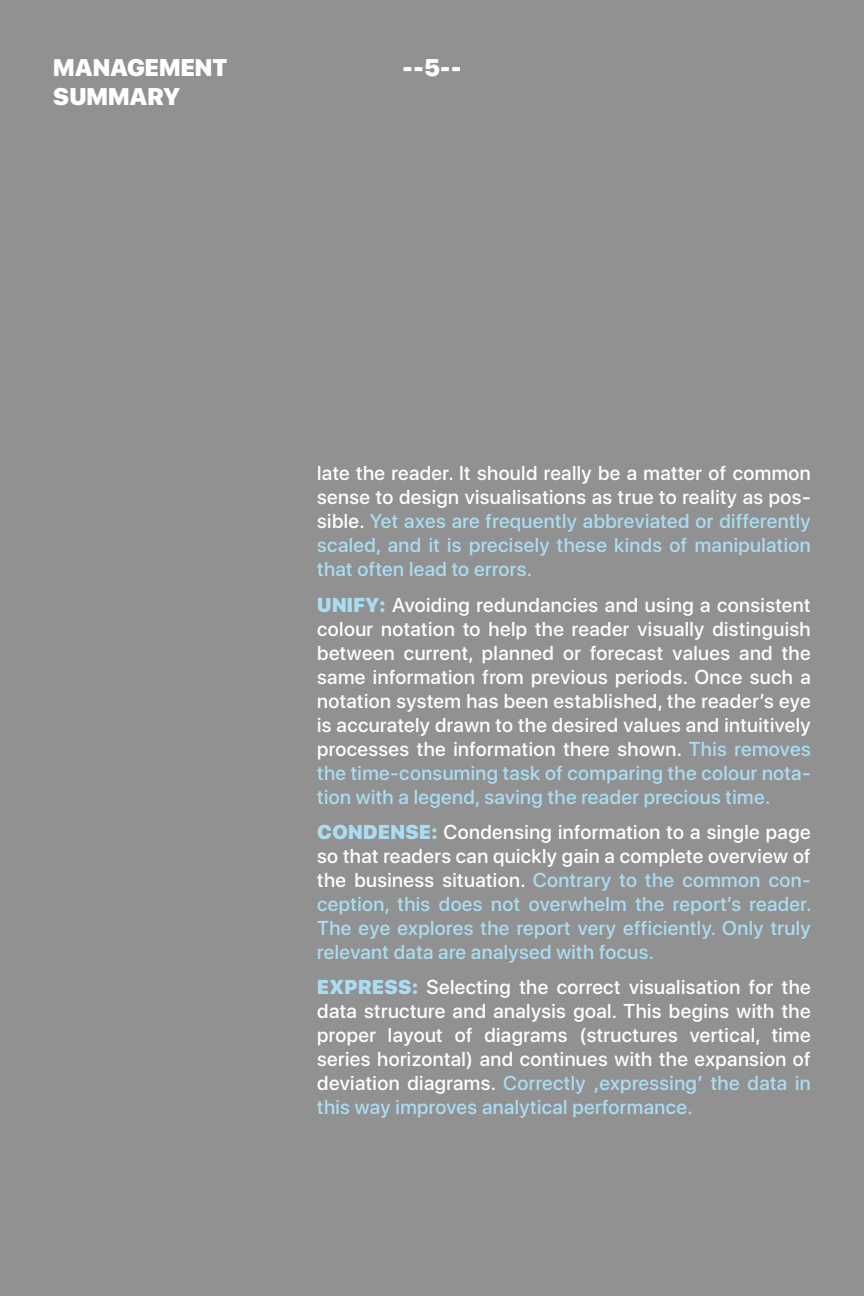
<style>
.page{position:relative;width:864px;height:1296px;background:#919191}
.page>*{position:absolute;margin:0;border:0;box-sizing:border-box;transform-origin:0 0}
.t1{font:900 24px "SF Pro Display";color:#fff}
.ANSWER_white{font:500 20px/24px "SF Pro Display";letter-spacing:.02em;color:#fff;text-align:justify}
.ANSWER_white-2{font:500 20px/24px "SF Pro Display";letter-spacing:.02em;color:#aaddf2;text-align:justify}
.s1{color:#fff}
.s2{font-weight:900;color:#aaddf2}
.s3{color:#aaddf2}
.s4{font-weight:900}
</style>
<div class="page">
<p class="t1" style="left:53px;top:54px;width:176px">MANAGEMENT</p>
<p class="t1" style="left:402px;top:54px;width:61px">--5--</p>
<p class="t1" style="left:53px;top:83px;width:129px">SUMMARY</p>
<p class="ANSWER_white-2" style="left:317px;top:462px;width:495px"><span class="s1">late the reader. It should really be a matter of common sense to design visualisations as true to reality as pos&shy;sible.</span> Yet axes are frequently abbreviated or differently scaled, and it is precisely these kinds of manipulation that often lead to errors.</p>
<p class="ANSWER_white" style="left:317px;top:594px;width:495px"><span class="s2">UNIFY:</span> Avoiding redundancies and using a consistent colour notation to help the reader visually distinguish between current, planned or forecast values and the same information from previous periods. Once such a notation system has been established, the reader’s eye is accurately drawn to the desired values and intuitively processes the information there shown. <span class="s3">This removes the time-consuming task of comparing the colour nota&shy;tion with a legend, saving the reader precious time.</span></p>
<p class="ANSWER_white-2" style="left:317px;top:821px;width:496px"><span class="s4">CONDENSE:</span> <span class="s1">Condensing information to a single page so that readers can quickly gain a complete overview of the business situation.</span> Contrary to the common con&shy;ception, this does not overwhelm the report’s reader.<br>The eye explores the report very efficiently. Only truly relevant data are analysed with focus.</p>
<p class="ANSWER_white" style="left:317px;top:976px;width:495px"><span class="s2">EXPRESS:</span> Selecting the correct visualisation for the data structure and analysis goal. This begins with the proper layout of diagrams (structures vertical, time series horizontal) and continues with the expansion of deviation diagrams. <span class="s3">Correctly ‚expressing’ the data in this way improves analytical performance.</span></p>
</div>
